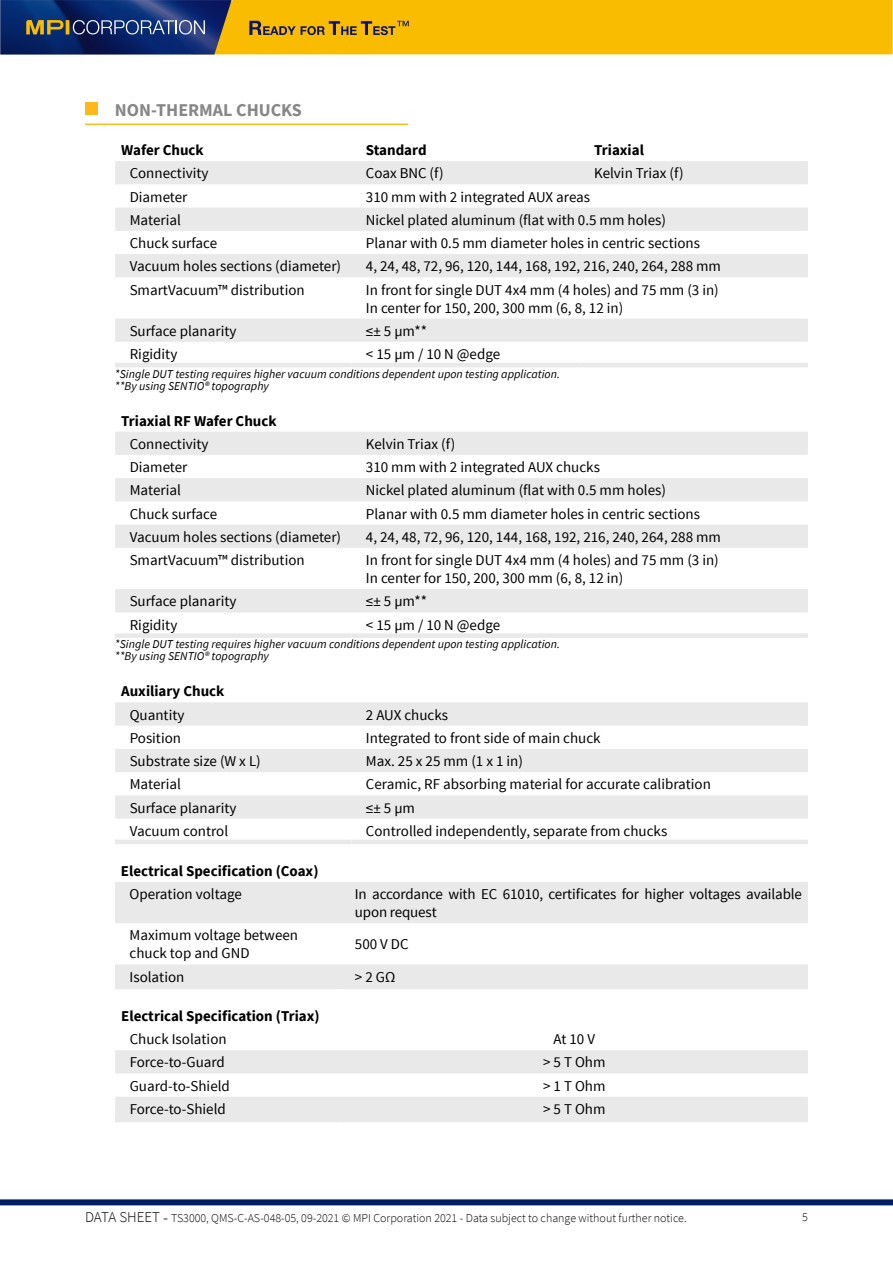
<style>
.page{position:relative;width:893px;height:1263px;background:#fff}
.page>*{position:absolute;margin:0;border:0;box-sizing:border-box;transform-origin:0 0}
.t1{font:700 18px "Source Sans Pro";color:#878787}
.t2{font:15px/18px "Source Sans Pro";color:#000}
.t3{font:700 15px "Source Sans Pro";color:#000}
.t4{font:italic 12px/12px "Source Sans Pro";color:#000}
.t5{font:300 12px "Source Sans Pro";color:#000}
.s1{font-size:15px}
.s2{font-size:16.5px}
</style>
<div class="page">
<svg style="left:0;top:0;width:893px;height:54px"></svg>
<div style="left:0;top:1199px;width:893px;height:6px;background:#001e62"></div>
<svg style="left:115px;top:161px;width:693px;height:181px;fill:#ececec"></svg>
<hr style="left:115px;top:363px;width:236px;height:4px;background:#e9e9e9">
<hr style="left:351px;top:363px;width:229px;height:4px;background:#e9e9e9">
<hr style="left:580px;top:363px;width:228px;height:4px;background:#e9e9e9">
<svg style="left:115px;top:432px;width:693px;height:180px;fill:#ebebeb"></svg>
<div style="left:115px;top:633px;width:236px;height:5px;background:#e9e9e9"></div>
<div style="left:351px;top:633px;width:457px;height:5px;background:#e9e9e9"></div>
<svg style="left:115px;top:702px;width:693px;height:117px;fill:#e9e9e9"></svg>
<hr style="left:115px;top:840px;width:236px;height:4px;background:#e9e9e9">
<hr style="left:351px;top:840px;width:457px;height:4px;background:#e9e9e9">
<svg style="left:115px;top:882px;width:693px;height:104px;fill:#e9e9e9"></svg>
<hr style="left:115px;top:986px;width:225px;height:3px;background:#e9e9e9">
<hr style="left:340px;top:986px;width:468px;height:3px;background:#e9e9e9">
<svg style="left:115px;top:1050px;width:693px;height:68px;fill:#e9e9e9"></svg>
<hr style="left:115px;top:1118px;width:226px;height:4px;background:#e9e9e9">
<hr style="left:341px;top:1118px;width:467px;height:4px;background:#e9e9e9">
<hr style="left:85px;top:124px;width:323px;height:1px;background:#ffb81c">
<div style="left:85px;top:102px;width:13px;height:13px;background:#ffb81c"></div>
<p class="t1" style="left:115px;top:97px;width:188px">NON-THERMAL CHUCKS</p>
<p class="t3" style="left:121px;top:140px;width:84px">Wafer Chuck</p>
<p class="t3" style="left:366px;top:140px;width:62px">Standard</p>
<p class="t3" style="left:594px;top:140px;width:51px">Triaxial</p>
<p class="t2" style="left:130px;top:165px;width:80px">Connectivity</p>
<p class="t2" style="left:366px;top:165px;width:79px">Coax BNC (f)</p>
<p class="t2" style="left:594px;top:165px;width:91px">Kelvin Triax (f)</p>
<p class="t2" style="left:130px;top:188px;width:59px">Diameter</p>
<p class="t2" style="left:366px;top:188px;width:226px">310 mm with 2 integrated AUX areas</p>
<p class="t2" style="left:130px;top:211px;width:53px">Material</p>
<p class="t2" style="left:366px;top:211px;width:301px">Nickel plated aluminum (flat with 0.5 mm holes)</p>
<p class="t2" style="left:130px;top:234px;width:89px">Chuck surface</p>
<p class="t2" style="left:366px;top:234px;width:336px">Planar with 0.5 mm diameter holes in centric sections</p>
<p class="t2" style="left:130px;top:258px;width:213px">Vacuum holes sections (diameter)</p>
<p class="t2" style="left:366px;top:258px;width:357px">4, 24, 48, 72, 96, 120, 144, 168, 192, 216, 240, 264, 288 mm</p>
<p class="t2" style="left:130px;top:281px;width:177px">SmartVacuum™ distribution</p>
<p class="t2" style="left:366px;top:281px;width:354px">In front for single DUT 4x4 mm (4 holes) and 75 mm (3 in)<br>In center for 150, 200, 300 mm (6, 8, 12 in)</p>
<p class="t2" style="left:130px;top:322px;width:108px">Surface planarity</p>
<p class="t2" style="left:366px;top:322px;width:63px">≤± 5 µm**</p>
<p class="t2" style="left:130px;top:345px;width:49px">Rigidity</p>
<p class="t2" style="left:366px;top:345px;width:136px">&lt; 15 µm / 10 N @edge</p>
<p class="t4" style="left:115px;top:367px;width:447px">*Single DUT testing requires higher vacuum conditions dependent upon testing application. **By using SENTIO® topography</p>
<p class="t3" style="left:121px;top:410px;width:157px">Triaxial RF Wafer Chuck</p>
<p class="t2" style="left:130px;top:435px;width:80px">Connectivity</p>
<p class="t2" style="left:366px;top:435px;width:91px">Kelvin Triax (f)</p>
<p class="t2" style="left:130px;top:458px;width:59px">Diameter</p>
<p class="t2" style="left:366px;top:458px;width:236px">310 mm with 2 integrated AUX chucks</p>
<p class="t2" style="left:130px;top:482px;width:53px">Material</p>
<p class="t2" style="left:366px;top:482px;width:301px">Nickel plated aluminum (flat with 0.5 mm holes)</p>
<p class="t2" style="left:130px;top:505px;width:89px">Chuck surface</p>
<p class="t2" style="left:366px;top:505px;width:336px">Planar with 0.5 mm diameter holes in centric sections</p>
<p class="t2" style="left:130px;top:528px;width:213px">Vacuum holes sections (diameter)</p>
<p class="t2" style="left:366px;top:528px;width:357px">4, 24, 48, 72, 96, 120, 144, 168, 192, 216, 240, 264, 288 mm</p>
<p class="t2" style="left:130px;top:551px;width:177px">SmartVacuum™ distribution</p>
<p class="t2" style="left:366px;top:551px;width:354px">In front for single DUT 4x4 mm (4 holes) and 75 mm (3 in)<br>In center for 150, 200, 300 mm (6, 8, 12 in)</p>
<p class="t2" style="left:130px;top:593px;width:108px">Surface planarity</p>
<p class="t2" style="left:366px;top:593px;width:63px">≤± 5 µm**</p>
<p class="t2" style="left:130px;top:616px;width:49px">Rigidity</p>
<p class="t2" style="left:366px;top:616px;width:136px">&lt; 15 µm / 10 N @edge</p>
<p class="t4" style="left:115px;top:638px;width:447px">*Single DUT testing requires higher vacuum conditions dependent upon testing application. **By using SENTIO® topography</p>
<p class="t3" style="left:121px;top:681px;width:105px">Auxiliary Chuck</p>
<p class="t2" style="left:130px;top:706px;width:56px">Quantity</p>
<p class="t2" style="left:366px;top:706px;width:84px">2 AUX chucks</p>
<p class="t2" style="left:130px;top:729px;width:53px">Position</p>
<p class="t2" style="left:366px;top:729px;width:236px">Integrated to front side of main chuck</p>
<p class="t2" style="left:130px;top:752px;width:133px">Substrate size (W x L)</p>
<p class="t2" style="left:366px;top:752px;width:159px">Max. 25 x 25 mm (1 x 1 in)</p>
<p class="t2" style="left:130px;top:776px;width:53px">Material</p>
<p class="t2" style="left:366px;top:776px;width:347px">Ceramic, RF absorbing material for accurate calibration</p>
<p class="t2" style="left:130px;top:799px;width:108px">Surface planarity</p>
<p class="t2" style="left:366px;top:799px;width:51px">≤±5µm</p>
<p class="t2" style="left:130px;top:822px;width:100px">Vacuum control</p>
<p class="t2" style="left:366px;top:822px;width:303px">Controlled independently, separate from chucks</p>
<p class="t3" style="left:121px;top:861px;width:199px">Electrical Specification (Coax)</p>
<p class="t2" style="left:129px;top:885px;width:114px">Operation voltage</p>
<p class="t2" style="left:355px;top:885px;width:449px">In accordance with EC 61010, certificates for higher voltages available upon request</p>
<p class="t2" style="left:130px;top:927px;width:170px">Maximum voltage between chuck top and GND</p>
<p class="t2" style="left:355px;top:936px;width:55px">500 V DC</p>
<p class="t2" style="left:130px;top:968px;width:56px">Isolation</p>
<p class="t2" style="left:355px;top:968px;width:42px">&gt;2GΩ</p>
<p class="t3" style="left:121px;top:1006px;width:200px">Electrical Specification (Triax)</p>
<p class="t2" style="left:130px;top:1030px;width:98px">Chuck Isolation</p>
<p class="t2" style="left:553px;top:1030px;width:43px">At 10 V</p>
<p class="t2" style="left:130px;top:1054px;width:97px">Force-to-Guard</p>
<p class="t2" style="left:543px;top:1054px;width:64px">&gt; 5 T Ohm</p>
<p class="t2" style="left:130px;top:1077px;width:102px">Guard-to-Shield</p>
<p class="t2" style="left:543px;top:1077px;width:64px">&gt; 1 T Ohm</p>
<p class="t2" style="left:130px;top:1100px;width:98px">Force-to-Shield</p>
<p class="t2" style="left:543px;top:1100px;width:64px">&gt; 5 T Ohm</p>
<p class="t5" style="left:85px;top:1210px;width:603px"><span class="s1">DATA SHEET</span> <span class="s2">-</span> TS3000, QMS-C-AS-048-05, 09-2021 © MPI Corporation 2021 - Data subject to change without further notice.</p>
<p class="t5" style="left:802px;top:1209px;width:7px">5</p>
</div>
